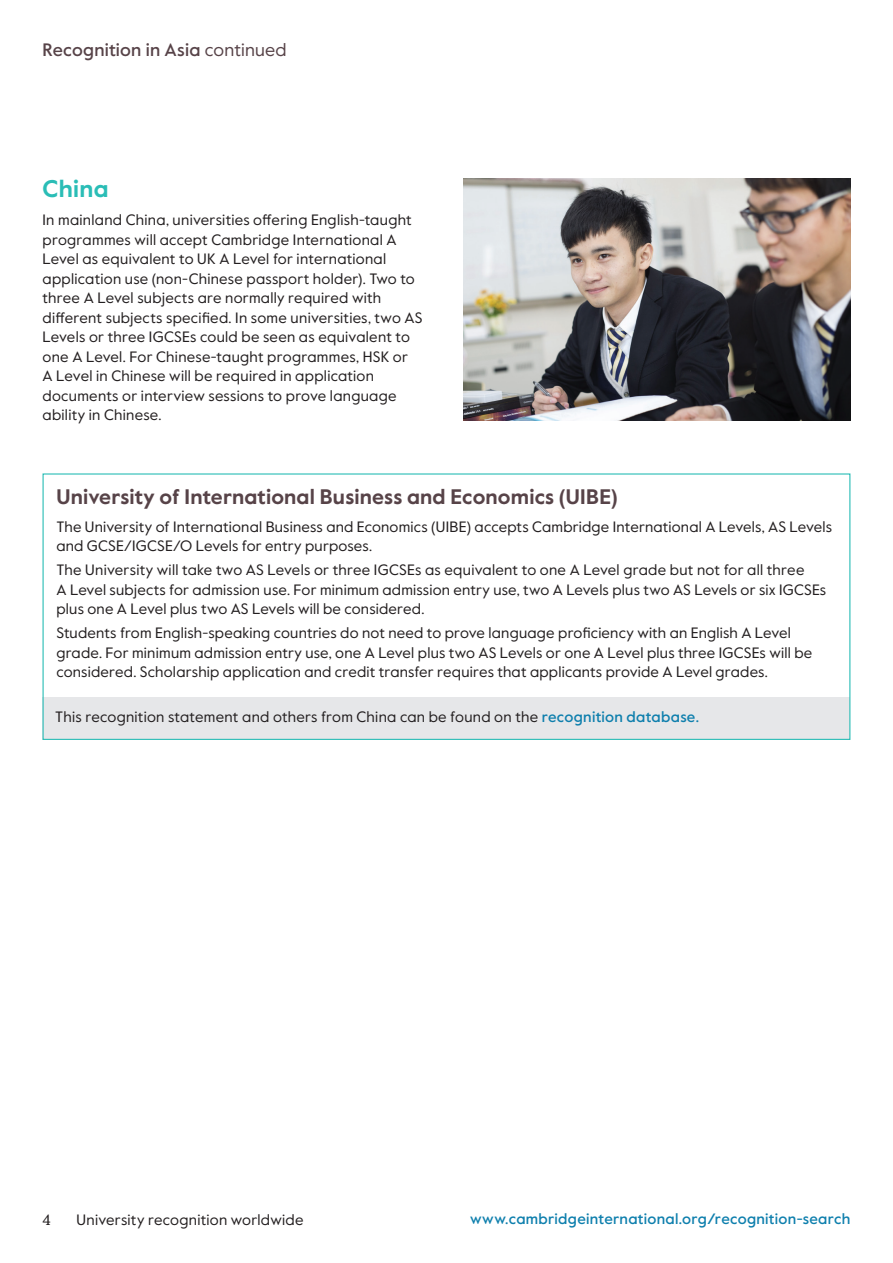
<style>
.page{position:relative;width:893px;height:1263px;background:#fff}
.page>*{position:absolute;margin:0;border:0;box-sizing:border-box;transform-origin:0 0}
.C_head_-_countries{font:700 24px "Value Sans Pro";letter-spacing:.015em;color:#2abdb6}
.D_head_-_box_head{font:700 21px "Value Sans Pro";letter-spacing:.01em;color:#574348}
.Contiinuation_page_headers{font:500 18px "Value Sans Pro";letter-spacing:.015em;color:#574348}
.Box_body{font:15px/19.5px "Value Sans Pro";letter-spacing:.015em;color:#231f20}
.Body{font:15px/19.5px "Value Sans Pro";letter-spacing:.02em;color:#231f20}
.t1{font:500 15px "Value Sans Pro";letter-spacing:.02em;color:#0e7fad}
.t2{font:15px "Value Serif Pro";color:#231f20}
.s1{font-weight:400}
.s2{font-weight:500;color:#0e7fad}
</style>
<div class="page">
<div style="left:43px;top:697px;width:807px;height:43px;background:#e6e7e9"></div>
<img style="left:463px;top:179px;width:387px;height:242px">
<p class="Contiinuation_page_headers" style="left:43px;top:39px;width:246px">Recognition in Asia <span class="s1">continued</span></p>
<h3 class="C_head_-_countries" style="left:43px;top:174px;width:68px">China</h3>
<p class="Body" style="left:43px;top:210px;width:382px">In mainland China, universities offering English-taught programmes will accept Cambridge International A Level as equivalent to UK A Level for international application use (non-Chinese passport holder). Two to three A Level subjects are normally required with different subjects specified. In some universities, two AS Levels or three IGCSEs could be seen as equivalent to one A Level. For Chinese-taught programmes, HSK or<br>A Level in Chinese will be required in application documents or interview sessions to prove language ability in Chinese.</p>
<p class="D_head_-_box_head" style="left:56px;top:484px;width:563px">University of International Business and Economics (UIBE)</p>
<p class="Box_body" style="left:56px;top:517px;width:777px">The University of International Business and Economics (UIBE) accepts Cambridge International A Levels, AS Levels and GCSE/IGCSE/O Levels for entry purposes.</p>
<p class="Box_body" style="left:56px;top:560px;width:771px">The University will take two AS Levels or three IGCSEs as equivalent to one A Level grade but not for all three<br>A Level subjects for admission use. For minimum admission entry use, two A Levels plus two AS Levels or six IGCSEs plus one A Level plus two AS Levels will be considered.</p>
<p class="Box_body" style="left:56px;top:623px;width:757px">Students from English-speaking countries do not need to prove language proficiency with an English A Level grade. For minimum admission entry use, one A Level plus two AS Levels or one A Level plus three IGCSEs will be considered. Scholarship application and credit transfer requires that applicants provide A Level grades.</p>
<p class="Box_body" style="left:55px;top:708px;width:645px">This recognition statement and others from China can be found on the <span class="s2">recognition database.</span></p>
<p class="t2" style="left:43px;top:1210px;width:10px">4</p>
<p class="Body" style="left:77px;top:1210px;width:229px">University recognition worldwide</p>
<p class="t1" style="left:470px;top:1210px;width:382px">www.cambridgeinternational.org/recognition-search</p>
</div>
